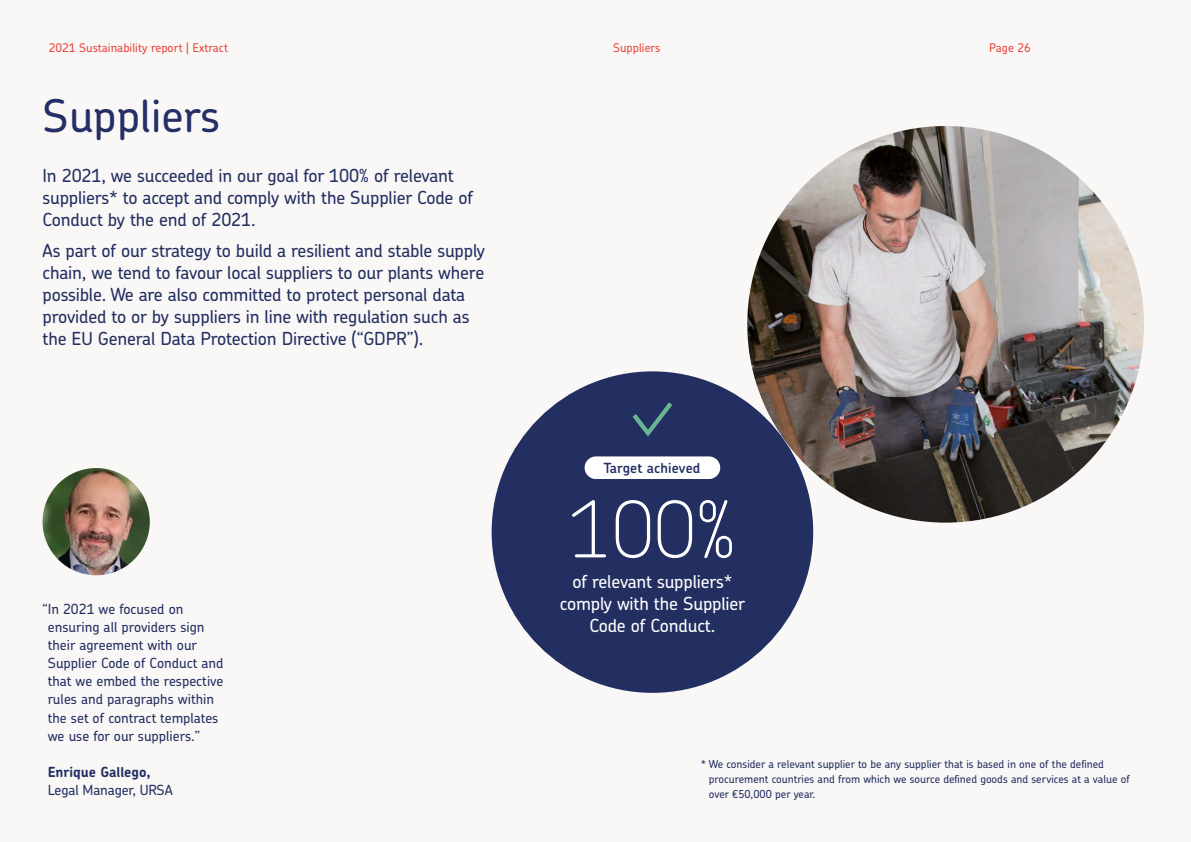
<style>
.page{position:relative;width:1191px;height:842px;background:#faf8f7}
.page>*{position:absolute;margin:0;border:0;box-sizing:border-box;transform-origin:0 0}
.t1{font:100 77.7px "Chevin Pro";color:#fff}
.t2{font:500 45px "Chevin Pro";color:#262e66}
.t3{font:500 18px/22px "Chevin Pro";letter-spacing:-.01em;color:#232f61}
.t4{font:500 18px/22px "Chevin Pro";letter-spacing:-.01em;color:#fff;text-align:center}
.t5{font:500 14px/18px "Chevin Pro";color:#232f61}
.t6{font:700 14px "Chevin Pro";color:#232f61}
.t7{font:600 14px "Chevin Pro";letter-spacing:.01em;color:#232f61}
.t8{font:500 12px "Chevin Pro";color:#ea4740}
.t9{font:500 11px/15px "Chevin Pro";color:#232f61}
</style>
<div class="page">
<div style="left:491px;top:371px;width:322px;height:322px;background:#232f61;border-radius:50%"></div>
<div style="left:584px;top:456px;width:136px;height:23px;background:#fff;border-radius:11px"></div>
<svg style="left:632px;top:402px;width:40px;height:35px"></svg>
<img style="left:747px;top:126px;width:397px;height:397px;border-radius:198px">
<img style="left:43px;top:468px;width:107px;height:107px;border-radius:54px">
<p class="t8" style="left:49px;top:39px;width:181px">2021 Sustainability report | Extract</p>
<p class="t8" style="left:613px;top:39px;width:49px">Suppliers</p>
<p class="t8" style="left:989px;top:39px;width:43px">Page 26</p>
<h2 class="t2" style="left:43px;top:85px;width:179px">Suppliers</h2>
<p class="t3" style="left:43px;top:164px;width:432px">In 2021, we succeeded in our goal for 100% of relevant suppliers* to accept and comply with the Supplier Code of<br>Conduct by the end of 2021.</p>
<p class="t3" style="left:43px;top:239px;width:444px">As part of our strategy to build a resilient and stable supply chain, we tend to favour local suppliers to our plants where possible. We are also committed to protect personal data provided to or by suppliers in line with regulation such as the EU General Data Protection Directive (“GDPR”).</p>
<p class="t5" style="left:48px;top:600px;width:177px;text-indent:-5px">“In 2021 we focused on ensuring all providers sign their agreement with our<br>Supplier Code of Conduct and that we embed the respective rules and paragraphs within the set of contract templates we use for our suppliers.”</p>
<p class="t6" style="left:48px;top:762px;width:104px">Enrique Gallego,</p>
<p class="t5" style="left:48px;top:780px;width:126px">Legal Manager, URSA</p>
<p class="t7" style="left:603px;top:459px;width:99px">Target achieved</p>
<h1 class="t1" style="left:569px;top:476px;width:169px">100%</h1>
<p class="t4" style="left:560px;top:570px;width:187px">of relevant suppliers* comply with the Supplier<br>Code of Conduct.</p>
<p class="t9" style="left:709px;top:756px;width:422px;text-indent:-8px">* We consider a relevant supplier to be any supplier that is based in one of the defined procurement countries and from which we source defined goods and services at a value of over €50,000 per year.</p>
</div>
